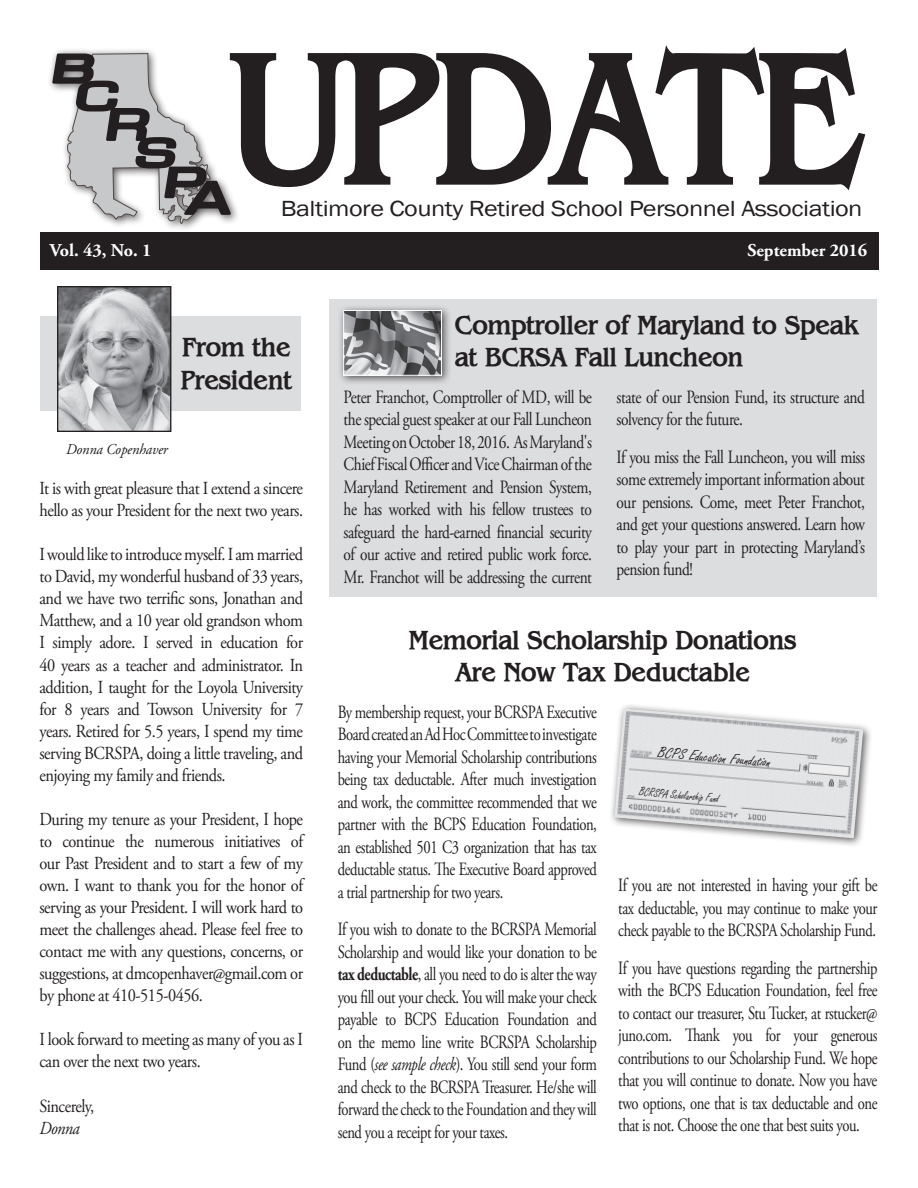
<style>
.page{position:relative;width:918px;height:1188px;background:#fff}
.page>*{position:absolute;margin:0;border:0;box-sizing:border-box;transform-origin:0 0}
.t1{font:700 195px "Bangle";letter-spacing:-.02em;color:#231f20;scale:.9 1}
.t2{font:700 27px/32.4px "Bangle";color:#231f20;scale:.95 1}
.t3{font:22.5px "Franklin Gothic";letter-spacing:-.02em;color:#231f20;scale:1.17 1}
.t4{font:18.75px/22.5px "Adobe Garamond Pro";letter-spacing:-.03em;color:#231f20;text-align:justify;scale:.78 1}
.t5{font:18.75px/22.5px "Adobe Garamond Pro";letter-spacing:-.03em;color:#231f20;text-align:justify;scale:.82 1}
.t6{font:18.3px/22px "Adobe Garamond Pro";letter-spacing:-.03em;color:#231f20;scale:.89 1}
.t7{font:italic 18.3px "Adobe Garamond Pro";letter-spacing:-.03em;color:#231f20;scale:.89 1}
.t8{font:700 18px "Adobe Garamond Pro";color:#fff}
.t9{font:16.05px "Freestyle Script";color:#231f20}
.t10{font:italic 15px "Adobe Garamond Pro";letter-spacing:-.01em;color:#231f20;scale:.96 1}
.t11{font:12.9px "Freestyle Script";color:#231f20;scale:.86 1}
.s1{font-weight:700}
.s2{font-style:italic}
</style>
<div class="page">
<div style="left:329px;top:299px;width:548px;height:298px;background:#dcdddf"></div>
<div style="left:40px;top:316px;width:261px;height:95px;background:#dcdddf"></div>
<div style="left:40px;top:232px;width:839px;height:38px;background:#231f20"></div>
<div style="left:46px;top:47px;width:194px;height:186px;background:#231f20;opacity:.75"></div>
<svg style="left:50px;top:52px;width:183px;height:172px"></svg>
<img style="left:59px;top:288px;width:110px;height:142px">
<div style="left:57px;top:286px;width:114px;height:146px;border:1px solid #231f20"></div>
<div style="left:337px;top:304px;width:115px;height:82px;background:#231f20;opacity:.75"></div>
<img style="left:345px;top:312px;width:95px;height:62px">
<div style="left:343px;top:310px;width:99px;height:66px;border:1px solid #fff"></div>
<div style="left:608px;top:702px;width:265px;height:146px;background:#231f20;opacity:.75"></div>
<img style="left:614px;top:708px;width:249px;height:130px">
<h1 class="t1" style="left:228px;top:-9px;width:705px">UPDATE</h1>
<p class="t3" style="left:281px;top:194px;width:499px">Baltimore County Retired School Personnel Association</p>
<p class="t8" style="left:50px;top:240px;width:103px">Vol. 43, No. 1</p>
<p class="t8" style="left:747px;top:240px;width:121px">September 2016</p>
<h2 class="t2" style="left:181px;top:330px;width:118px">From the<br>President</h2>
<p class="t10" style="left:66px;top:441px;width:107px">Donna Copenhaver</p>
<p class="t6" style="left:40px;top:478px;width:298px">It is with great pleasure that I extend a sincere hello as your President for the next two years.</p>
<p class="t6" style="left:40px;top:544px;width:298px;text-align:justify">I would like to introduce myself. I am married to David, my wonderful husband of 33 years, and we have two terrific sons, Jonathan and Matthew, and a 10 year old grandson whom I simply adore. I served in education for 40 years as a teacher and administrator. In addition, I taught for the Loyola University for 8 years and Towson University for 7 years. Retired for 5.5 years, I spend my time serving BCRSPA, doing a little traveling, and enjoying my family and friends.</p>
<p class="t6" style="left:40px;top:809px;width:298px;text-align:justify">During my tenure as your President, I hope to continue the numerous initiatives of our Past President and to start a few of my own. I want to thank you for the honor of serving as your President. I will work hard to meet the challenges ahead. Please feel free to contact me with any questions, concerns, or suggestions, at dmcopenhaver@gmail.com or by phone at 410-515-0456.</p>
<p class="t6" style="left:40px;top:1029px;width:298px">I look forward to meeting as many of you as I can over the next two years.</p>
<p class="t6" style="left:40px;top:1095px;width:63px">Sincerely,</p>
<p class="t7" style="left:40px;top:1117px;width:47px">Donna</p>
<h2 class="t2" style="left:455px;top:307px;width:426px">Comptroller of Maryland to Speak at BCRSA Fall Luncheon</h2>
<p class="t5" style="left:344px;top:386px;width:304px">Peter Franchot, Comptroller of MD, will be the special guest speaker at our Fall Luncheon Meeting on October 18, 2016. As Maryland's Chief Fiscal Officer and Vice Chairman of the Maryland Retirement and Pension System, he has worked with his fellow trustees to safeguard the hard-earned financial security of our active and retired public work force.<br>Mr. Franchot will be addressing the current</p>
<p class="t5" style="left:617px;top:386px;width:304px">state of our Pension Fund, its structure and solvency for the future.</p>
<p class="t5" style="left:617px;top:446px;width:304px">If you miss the Fall Luncheon, you will miss some extremely important information about our pensions. Come, meet Peter Franchot, and get your questions answered. Learn how to play your part in protecting Maryland’s pension fund!</p>
<h2 class="t2" style="left:409px;top:622px;width:410px;text-align:center">Memorial Scholarship Donations<br>Are Now Tax Deductable</h2>
<p class="t4" style="left:338px;top:701px;width:334px">By membership request, your BCRSPA Executive Board created an Ad Hoc Committee to investigate having your Memorial Scholarship contributions being tax deductable. After much investigation and work, the committee recommended that we partner with the BCPS Education Foundation, an established 501 C3 organization that has tax deductable status. The Executive Board approved a trial partnership for two years.</p>
<p class="t4" style="left:338px;top:919px;width:334px">If you wish to donate to the BCRSPA Memorial Scholarship and would like your donation to be <span class="s1">tax deductable</span>, all you need to do is alter the way you fill out your check. You will make your check payable to BCPS Education Foundation and on the memo line write BCRSPA Scholarship Fund (<span class="s2">see sample check</span>). You still send your form and check to the BCRSPA Treasurer. He/she will forward the check to the Foundation and they will send you a receipt for your taxes.</p>
<p class="t9" style="left:659px;top:744px;width:115px;rotate:5deg">BCPS Education Foundation</p>
<p class="t11" style="left:640px;top:785px;width:94px;rotate:5deg">BCRSPA Scholarship Fund</p>
<p class="t4" style="left:618px;top:875px;width:334px">If you are not interested in having your gift be tax deductable, you may continue to make your check payable to the BCRSPA Scholarship Fund.</p>
<p class="t4" style="left:618px;top:957px;width:334px">If you have questions regarding the partnership with the BCPS Education Foundation, feel free to contact our treasurer, Stu Tucker, at rstucker@ juno.com. Thank you for your generous contributions to our Scholarship Fund. We hope that you will continue to donate. Now you have two options, one that is tax deductable and one that is not. Choose the one that best suits you.</p>
</div>
